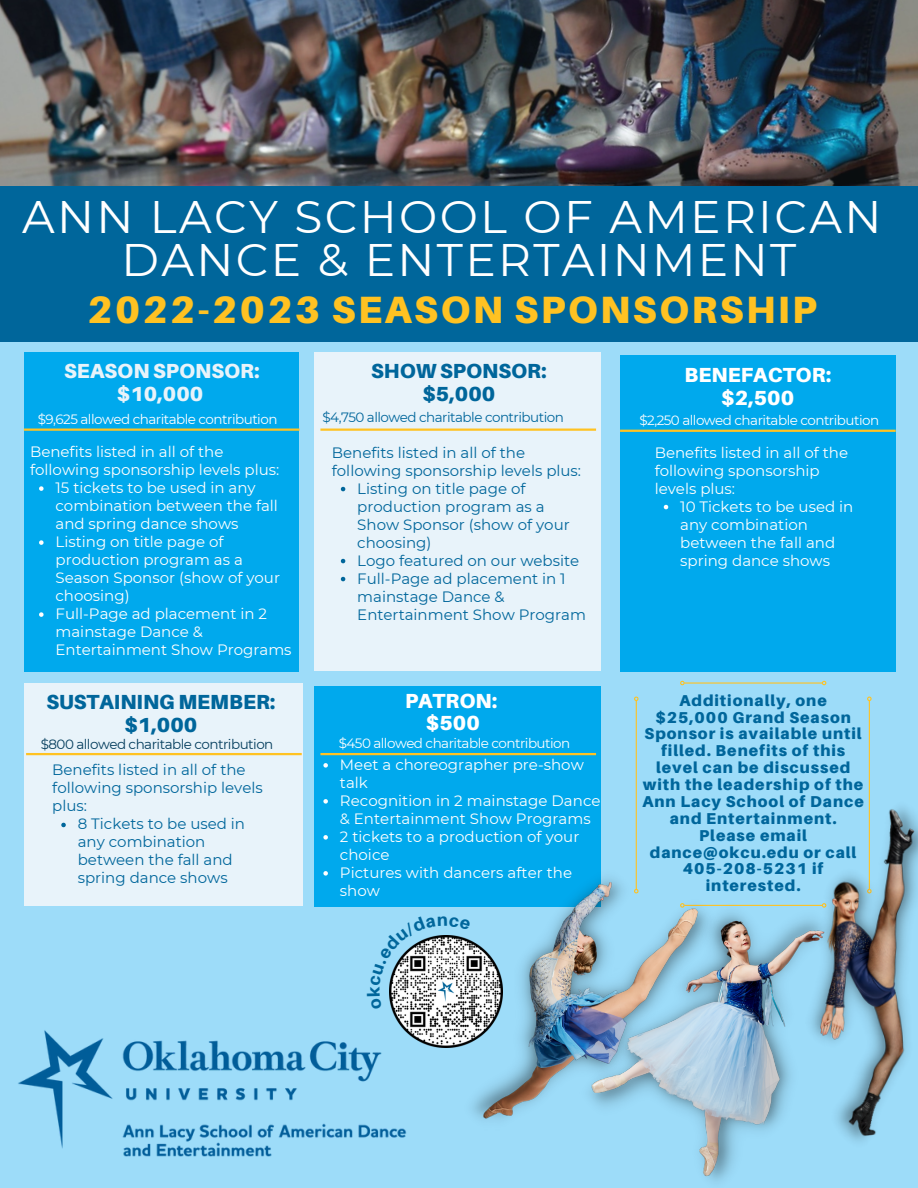
<style>
.page{position:relative;width:918px;height:1188px;background:#9ddcf9}
.page>*{position:absolute;margin:0;border:0;box-sizing:border-box;transform-origin:0 0}
.t1{font:45.45px/43px "Montserrat";letter-spacing:.05em;color:#fff;text-align:center}
.t2{font:900 38.1px "Aileron";letter-spacing:.065em;color:#ffc222}
.t3{font:900 20.4px/22.5px "Aileron";color:#00669b;text-align:center}
.t4{font:900 20.4px/22.5px "Aileron";color:#fff;text-align:center}
.t5{font:900 20.4px/22.5px "Aileron";color:#e8f3fa;text-align:center}
.t6{font:900 15.75px/16.8px "Aileron";letter-spacing:.06em;color:#00669b;text-align:center}
.t7{font:15px/18px "Montserrat";color:#fff}
.t8{font:15px/18px "Montserrat";color:#00669b}
.t9{font:13.5px "Montserrat";letter-spacing:-.04em;color:#fff}
.t10{font:13.5px "Montserrat";letter-spacing:-.04em;color:#00669b}
.t11{font:13.5px "Montserrat";letter-spacing:-.04em;color:#043d5d}
</style>
<div class="page">
<img style="left:0;top:0;width:918px;height:187px">
<div style="left:0;top:187px;width:918px;height:155px;background:#00669b"></div>
<div style="left:24px;top:684px;width:279px;height:222px;background:#e8f3fa"></div>
<div style="left:24px;top:352px;width:274px;height:319px;background:#00a9ed"></div>
<div style="left:314px;top:353px;width:287px;height:318px;background:#e8f3fa"></div>
<div style="left:314px;top:686px;width:287px;height:220px;background:#00a9ed"></div>
<div style="left:620px;top:356px;width:276px;height:316px;background:#00a9ed"></div>
<img style="left:18px;top:1030px;width:389px;height:127px">
<hr style="left:24px;top:429px;width:276px;height:2px;background:#ffc222">
<hr style="left:320px;top:429px;width:276px;height:2px;background:#ffc222">
<hr style="left:620px;top:430px;width:276px;height:2px;background:#ffc222">
<hr style="left:26px;top:753px;width:276px;height:2px;background:#ffc222">
<hr style="left:320px;top:753px;width:276px;height:2px;background:#ffc222">
<hr style="left:869px;top:701px;width:1px;height:188px;background:#ffc222">
<svg style="left:867px;top:696px;width:5px;height:6px"></svg>
<img style="left:829px;top:795px;width:89px;height:346px">
<hr style="left:636px;top:701px;width:1px;height:188px;background:#ffc222">
<svg style="left:634px;top:696px;width:5px;height:6px"></svg>
<hr style="left:684px;top:682px;width:138px;height:2px;background:#ffc222">
<svg style="left:680px;top:680px;width:5px;height:6px"></svg>
<svg style="left:821px;top:680px;width:6px;height:6px"></svg>
<img style="left:462px;top:867px;width:177px;height:252px">
<img style="left:579px;top:901px;width:255px;height:280px">
<svg style="left:61px;top:823px;width:5px;height:4px"></svg>
<img style="left:390px;top:935px;width:112px;height:112px">
<svg style="left:323px;top:763px;width:5px;height:5px"></svg>
<svg style="left:323px;top:799px;width:5px;height:5px"></svg>
<svg style="left:323px;top:835px;width:5px;height:5px"></svg>
<svg style="left:323px;top:871px;width:5px;height:5px"></svg>
<svg style="left:664px;top:505px;width:4px;height:4px"></svg>
<svg style="left:39px;top:486px;width:5px;height:5px"></svg>
<svg style="left:39px;top:540px;width:5px;height:5px"></svg>
<svg style="left:39px;top:612px;width:5px;height:5px"></svg>
<svg style="left:341px;top:487px;width:4px;height:4px"></svg>
<svg style="left:341px;top:559px;width:4px;height:4px"></svg>
<svg style="left:341px;top:577px;width:4px;height:4px"></svg>
<svg style="left:389px;top:916px;width:82px;height:94px"></svg>
<h1 class="t1" style="left:22px;top:195px;width:861px">ANN LACY SCHOOL OF AMERICAN<br>DANCE &amp; ENTERTAINMENT</h1>
<h2 class="t2" style="left:87px;top:286px;width:731px">2022-2023 SEASON SPONSORSHIP</h2>
<h3 class="t5" style="left:64px;top:360px;width:197px">SEASON SPONSOR: $10,000</h3>
<h3 class="t4" style="left:685px;top:364px;width:148px">BENEFACTOR: $2,500</h3>
<h3 class="t3" style="left:371px;top:360px;width:177px">SHOW SPONSOR: $5,000</h3>
<p class="t9" style="left:38px;top:411px;width:241px">$9,625 allowed charitable contribution</p>
<p class="t10" style="left:323px;top:409px;width:243px">$4,750 allowed charitable contribution</p>
<p class="t9" style="left:639px;top:412px;width:241px">$2,250 allowed charitable contribution</p>
<p class="t7" style="left:30px;top:443px;width:251px">Benefits listed in all of the following sponsorship levels plus:</p>
<p class="t8" style="left:332px;top:443px;width:251px">Benefits listed in all of the following sponsorship levels plus:</p>
<p class="t7" style="left:655px;top:443px;width:195px">Benefits listed in all of the following sponsorship</p>
<p class="t7" style="left:56px;top:479px;width:202px">15 tickets to be used in any</p>
<p class="t7" style="left:655px;top:479px;width:82px">levels plus:</p>
<p class="t7" style="left:56px;top:497px;width:238px">combination between the fall and spring dance shows<br>Listing on title page of production program as a<br>Season Sponsor (show of your choosing)<br>Full-Page ad placement in 2 mainstage Dance &amp;<br>Entertainment Show Programs</p>
<p class="t8" style="left:357px;top:479px;width:230px">Listing on title page of production program as a<br>Show Sponsor (show of your choosing)<br>Logo featured on our website<br>Full-Page ad placement in 1 mainstage Dance &amp;<br>Entertainment Show Program</p>
<p class="t7" style="left:680px;top:497px;width:175px">10 Tickets to be used in any combination between the fall and spring dance shows</p>
<h3 class="t3" style="left:46px;top:690px;width:230px">SUSTAINING MEMBER: $1,000</h3>
<p class="t11" style="left:41px;top:736px;width:234px">$800 allowed charitable contribution</p>
<p class="t8" style="left:52px;top:761px;width:212px">Benefits listed in all of the following sponsorship levels plus:</p>
<p class="t8" style="left:78px;top:815px;width:169px">8 Tickets to be used in any combination between the fall and spring dance shows</p>
<h3 class="t4" style="left:405px;top:689px;width:94px">PATRON: $500</h3>
<p class="t9" style="left:339px;top:735px;width:233px">$450 allowed charitable contribution</p>
<p class="t7" style="left:340px;top:755px;width:262px">Meet a choreographer pre-show talk<br>Recognition in 2 mainstage Dance &amp; Entertainment Show Programs<br>2 tickets to a production of your choice<br>Pictures with dancers after the show</p>
<p class="t6" style="left:642px;top:691px;width:223px">Additionally, one $25,000 Grand Season<br>Sponsor is available until filled. Benefits of this level can be discussed with the leadership of the<br>Ann Lacy School of Dance and Entertainment.<br>Please email dance@okcu.edu or call<br>405-208-5231 if interested.</p>
</div>
